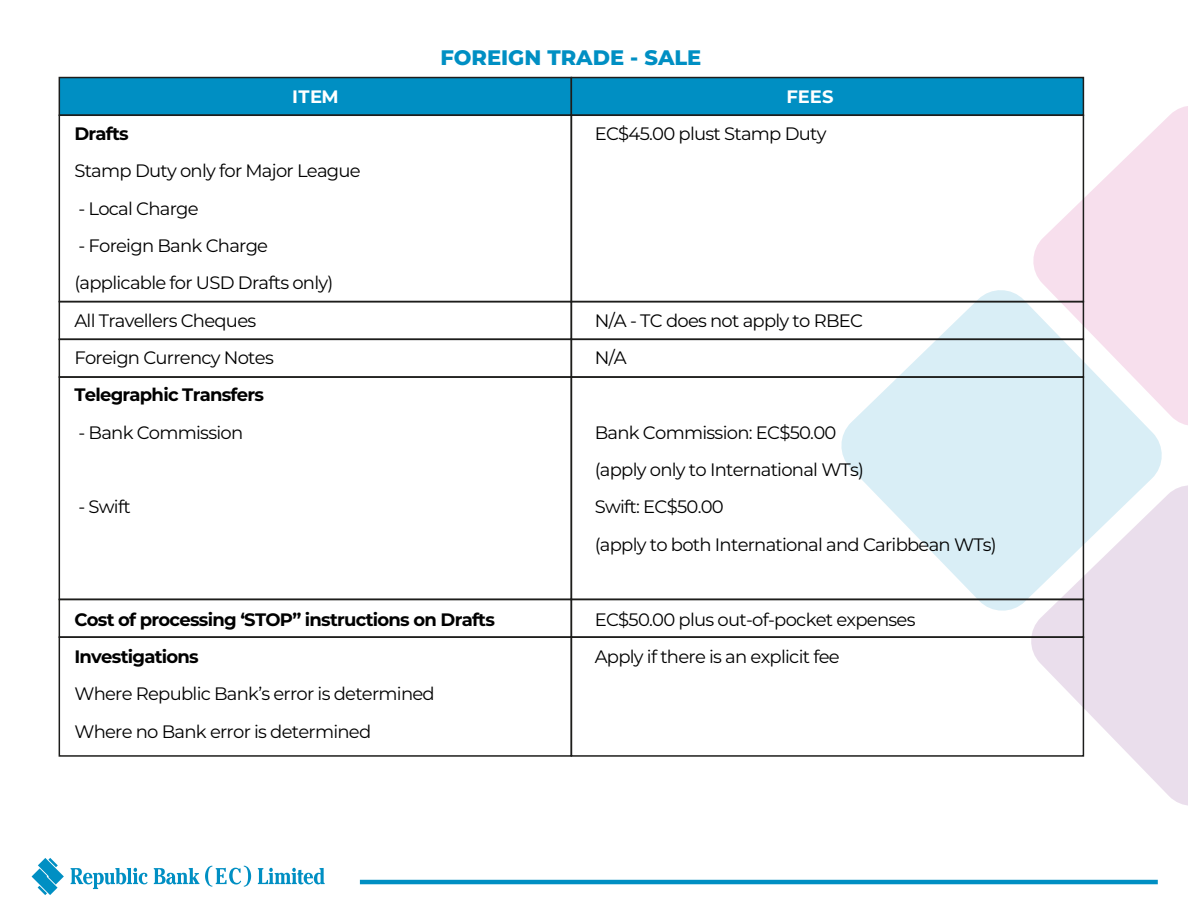
<style>
.page{position:relative;width:1188px;height:918px;background:#fff}
.page>*{position:absolute;margin:0;border:0;box-sizing:border-box;transform-origin:0 0}
.t1{font:800 21px "Montserrat";color:#008fc3}
.t2{font:18px/37.3px "Montserrat";letter-spacing:-.04em;color:#010101}
.t3{font:700 18px "Montserrat";letter-spacing:-.04em;color:#010101}
.t4{font:700 18px "Montserrat";color:#fff}
</style>
<div class="page">
<svg style="left:1033px;top:102px;width:155px;height:323px;fill:#f7dfed"></svg>
<svg style="left:841px;top:287px;width:324px;height:324px;fill:#d9eef6"></svg>
<svg style="left:1028px;top:482px;width:160px;height:324px;fill:#eadeec"></svg>
<hr style="left:360px;top:880px;width:798px;height:4px;background:#008fc3">
<svg style="left:32px;top:858px;width:32px;height:37px"></svg>
<svg style="left:71px;top:868px;width:77px;height:21px"></svg>
<svg style="left:154px;top:868px;width:45px;height:16px"></svg>
<svg style="left:205px;top:866px;width:46px;height:21px"></svg>
<svg style="left:258px;top:868px;width:67px;height:16px"></svg>
<div style="left:59px;top:77px;width:513px;height:39px;background:#008fc3;border:2px solid #1d1d1b"></div>
<div style="left:571px;top:77px;width:513px;height:39px;background:#008fc3;border:2px solid #1d1d1b"></div>
<div style="left:59px;top:115px;width:513px;height:187px;border:2px solid #1d1d1b"></div>
<div style="left:571px;top:115px;width:513px;height:187px;border:2px solid #1d1d1b"></div>
<div style="left:59px;top:301px;width:513px;height:39px;border:2px solid #1d1d1b"></div>
<div style="left:571px;top:301px;width:513px;height:39px;border:2px solid #1d1d1b"></div>
<div style="left:59px;top:339px;width:513px;height:39px;border:2px solid #1d1d1b"></div>
<div style="left:571px;top:339px;width:513px;height:39px;border:2px solid #1d1d1b"></div>
<div style="left:59px;top:376px;width:513px;height:224px;border:2px solid #1d1d1b"></div>
<div style="left:571px;top:376px;width:513px;height:224px;border:2px solid #1d1d1b"></div>
<div style="left:59px;top:599px;width:513px;height:39px;border:2px solid #1d1d1b"></div>
<div style="left:571px;top:599px;width:513px;height:39px;border:2px solid #1d1d1b"></div>
<div style="left:59px;top:636px;width:513px;height:121px;border:2px solid #1d1d1b"></div>
<div style="left:571px;top:636px;width:513px;height:121px;border:2px solid #1d1d1b"></div>
<p class="t1" style="left:440px;top:42px;width:263px">FOREIGN TRADE - SALE</p>
<p class="t4" style="left:292px;top:84px;width:48px">ITEM</p>
<p class="t4" style="left:786px;top:84px;width:49px">FEES</p>
<p class="t3" style="left:74px;top:121px;width:56px">Drafts</p>
<p class="t2" style="left:595px;top:114px;width:233px">EC$45.00 plust Stamp Duty</p>
<p class="t2" style="left:74px;top:152px;width:288px">Stamp Duty only for Major League</p>
<p class="t2" style="left:78px;top:189px;width:122px">- Local Charge</p>
<p class="t2" style="left:74px;top:226px;width:261px">- Foreign Bank Charge (applicable for USD Drafts only)<br>All Travellers Cheques</p>
<p class="t2" style="left:595px;top:301px;width:270px">N/A - TC does not apply to RBEC</p>
<p class="t2" style="left:74px;top:338px;width:201px">Foreign Currency Notes</p>
<p class="t2" style="left:595px;top:338px;width:34px">N/A</p>
<p class="t3" style="left:74px;top:382px;width:191px">Telegraphic Transfers</p>
<p class="t2" style="left:78px;top:413px;width:166px">- Bank Commission</p>
<p class="t2" style="left:595px;top:413px;width:271px">Bank Commission: EC$50.00 (apply only to International WTs)</p>
<p class="t2" style="left:78px;top:488px;width:54px">- Swift</p>
<p class="t2" style="left:595px;top:488px;width:404px">Swift: EC$50.00<br>(apply to both International and Caribbean WTs)</p>
<p class="t3" style="left:74px;top:606px;width:422px">Cost of processing ‘STOP” instructions on Drafts</p>
<p class="t2" style="left:595px;top:600px;width:322px">EC$50.00 plus out-of-pocket expenses</p>
<p class="t3" style="left:74px;top:644px;width:126px">Investigations</p>
<p class="t2" style="left:595px;top:637px;width:246px">Apply if there is an explicit fee</p>
<p class="t2" style="left:74px;top:675px;width:362px">Where Republic Bank’s error is determined<br>Where no Bank error is determined</p>
</div>
